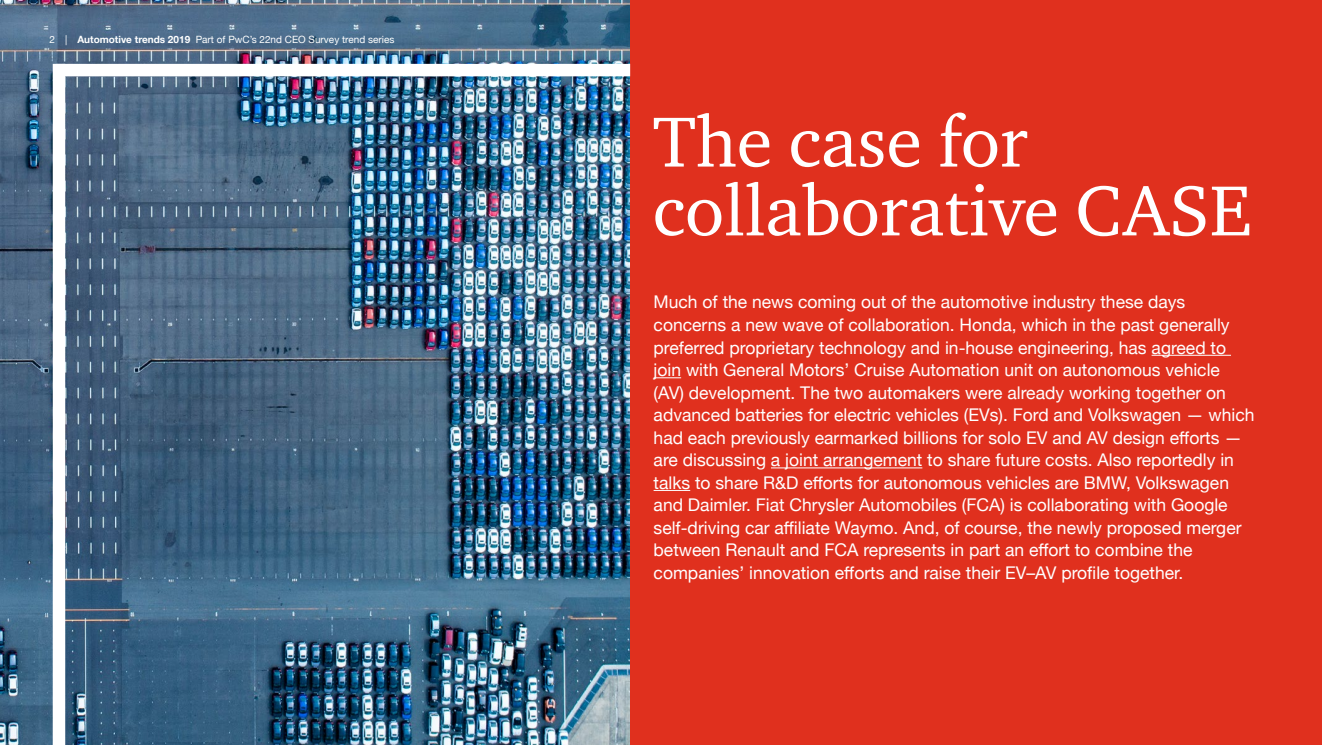
<style>
.page{position:relative;width:1322px;height:745px;background:#fff}
.page>*{position:absolute;margin:0;border:0;box-sizing:border-box;transform-origin:0 0}
.t1{font:72.5px/68.8px "ITC Charter Com";color:#fff}
.t2{font:17.5px/22.5px "Helvetica Neue";color:#fff}
.t3{font:10px "Helvetica Neue";color:#fff}
.s1{font-weight:700}
</style>
<div class="page">
<img style="left:0;top:0;width:630px;height:744px">
<div style="left:630px;top:0;width:692px;height:744px;background:#e0301e"></div>
<hr style="left:1151px;top:354px;width:80px;height:1px;background:#fff">
<svg style="left:653px;top:377px;width:28px;height:1px"></svg>
<hr style="left:771px;top:467px;width:151px;height:1px;background:#fff">
<hr style="left:653px;top:489px;width:37px;height:1px;background:#fff">
<div style="left:56px;top:64px;width:574px;height:12px;background:#fff"></div>
<div style="left:53px;top:64px;width:12px;height:680px;background:#fff"></div>
<p class="t3" style="left:50px;top:32px;width:346px">2 | <span class="s1">Automotive trends 2019</span> Part of PwC’s 22nd CEO Survey trend series</p>
<h1 class="t1" style="left:652px;top:106px;width:600px">The case for collaborative CASE</h1>
<p class="t2" style="left:653px;top:292px;width:602px">Much of the news coming out of the automotive industry these days concerns a new wave of collaboration. Honda, which in the past generally preferred proprietary technology and in-house engineering, has agreed to join with General Motors’ Cruise Automation unit on autonomous vehicle (AV) development. The two automakers were already working together on advanced batteries for electric vehicles (EVs). Ford and Volkswagen — which had each previously earmarked billions for solo EV and AV design efforts — are discussing a joint arrangement to share future costs. Also reportedly in talks to share R&amp;D efforts for autonomous vehicles are BMW, Volkswagen and Daimler. Fiat Chrysler Automobiles (FCA) is collaborating with Google self-driving car affiliate Waymo. And, of course, the newly proposed merger between Renault and FCA represents in part an effort to combine the companies’ innovation efforts and raise their EV–AV profile together.</p>
</div>
